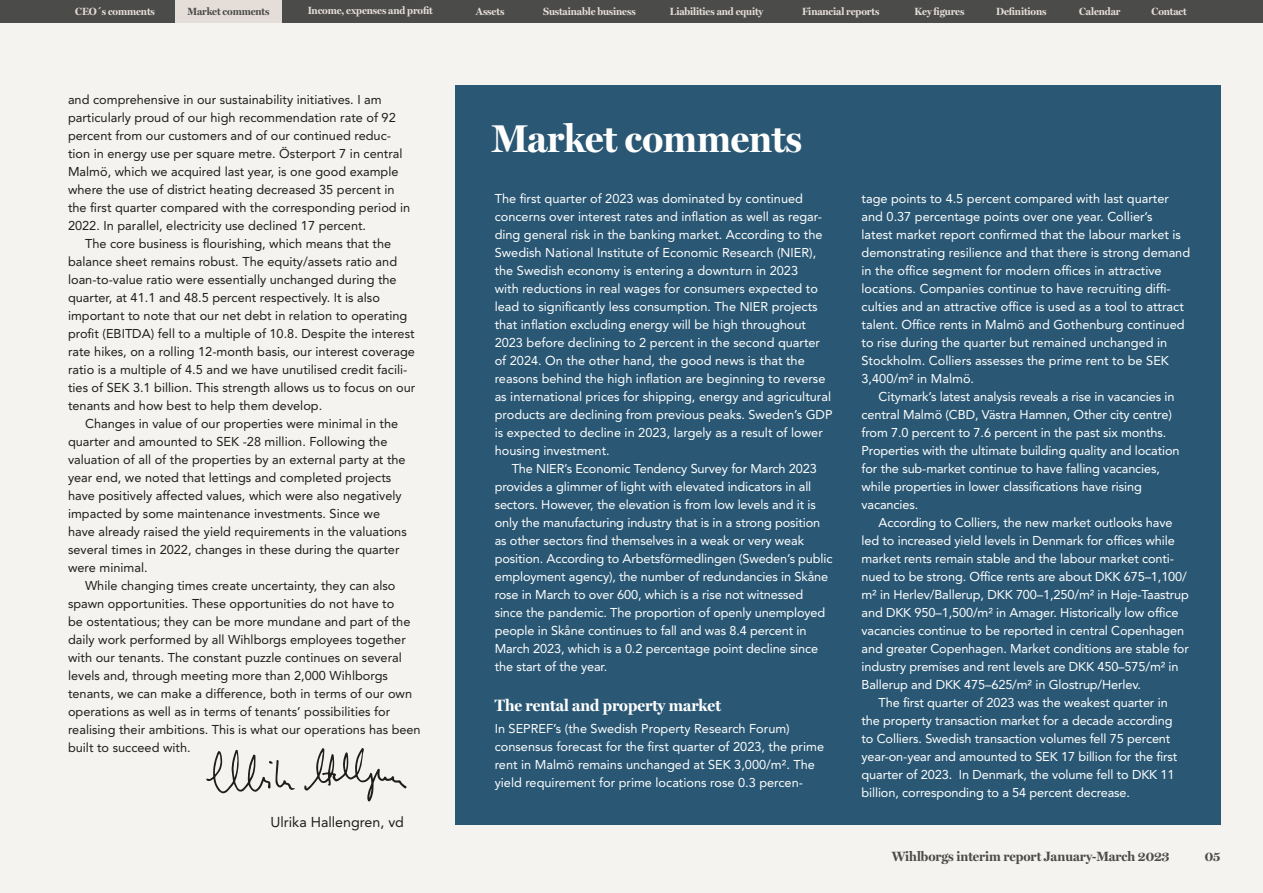
<style>
.page{position:relative;width:1263px;height:893px;background:#f5f3f0}
.page>*{position:absolute;margin:0;border:0;box-sizing:border-box;transform-origin:0 0}
.Stor_rubrik__färg{font:700 39px "Miller Display";color:#fff}
.Liten_rubrik__grå{font:700 16.5px "Miller Display";color:#fff}
.Brödtext_vd-ord{font:14.25px "Avenir LT Std";color:#1d1d1b}
.t1{font:700 13.5px "Miller Display";color:#4b4b4a}
.Brödtext_med_indrag{font:12.75px/18px "Avenir LT Std";color:#1d1d1b}
.Brödtext_med_indrag-2{font:12.75px/18px "Avenir LT Std";letter-spacing:-.01em;color:#fff}
.Brödtext{font:12.75px/18px "Avenir LT Std";color:#fff}
.t2{font:700 10.5px "Miller Display";letter-spacing:-.01em;color:#e5ded8}
.Ingress{font:700 10.5px "Miller Display";letter-spacing:-.01em;color:#4b4b4a}
.s1{color:#e5ded8}
</style>
<div class="page">
<div style="left:455px;top:85px;width:765px;height:740px;background:#2a5874"></div>
<svg style="left:304px;top:748px;width:103px;height:54px"></svg>
<svg style="left:206px;top:750px;width:89px;height:43px"></svg>
<div style="left:0;top:0;width:1263px;height:23px;background:#4b4b4a"></div>
<div style="left:175px;top:0;width:107px;height:23px;background:#e5ded8"></div>
<p class="t2" style="left:75px;top:5px;width:81px">CEO´s comments</p>
<p class="Ingress" style="left:188px;top:5px;width:83px"><span class="s1">Marke</span> t comments</p>
<p class="t2" style="left:308px;top:4px;width:126px">Income, expenses and profit</p>
<p class="t2" style="left:476px;top:5px;width:30px">Assets</p>
<p class="t2" style="left:543px;top:5px;width:94px">Sustainable business</p>
<p class="t2" style="left:670px;top:5px;width:95px">Liabilities and equity</p>
<p class="t2" style="left:802px;top:5px;width:79px">Financial reports</p>
<p class="t2" style="left:914px;top:5px;width:52px">Key figures</p>
<p class="t2" style="left:996px;top:5px;width:52px">Definitions</p>
<p class="t2" style="left:1079px;top:5px;width:43px">Calendar</p>
<p class="t2" style="left:1151px;top:5px;width:37px">Contact</p>
<p class="Brödtext_med_indrag" style="left:68px;top:90px;width:344px">and comprehensive in our sustainability initiatives. I am particularly proud of our high recommendation rate of 92 percent from our customers and of our continued reduc&shy;tion in energy use per square metre. Österport 7 in central Malmö, which we acquired last year, is one good example where the use of district heating decreased 35 percent in the first quarter compared with the corresponding period in 2022. In parallel, electricity use declined 17 percent.</p>
<p class="Brödtext_med_indrag" style="left:68px;top:234px;width:349px;text-indent:17px">The core business is flourishing, which means that the balance sheet remains robust. The equity/assets ratio and loan-to-value ratio were essentially unchanged during the quarter, at 41.1 and 48.5 percent respectively. It is also important to note that our net debt in relation to operating profit (EBITDA) fell to a multiple of 10.8. Despite the interest rate hikes, on a rolling 12-month basis, our interest coverage ratio is a multiple of 4.5 and we have unutilised credit facili&shy;ties of SEK 3.1 billion. This strength allows us to focus on our tenants and how best to help them develop.</p>
<p class="Brödtext_med_indrag" style="left:68px;top:414px;width:340px;text-indent:17px">Changes in value of our properties were minimal in the quarter and amounted to SEK -28 million. Following the valuation of all of the properties by an external party at the year end, we noted that lettings and completed projects have positively affected values, which were also negatively impacted by some maintenance investments. Since we have already raised the yield requirements in the valuations several times in 2022, changes in these during the quarter were minimal.</p>
<p class="Brödtext_med_indrag" style="left:68px;top:576px;width:354px;text-indent:17px">While changing times create uncertainty, they can also spawn opportunities. These opportunities do not have to<br>be ostentatious; they can be more mundane and part of the daily work performed by all Wihlborgs employees together with our tenants. The constant puzzle continues on several levels and, through meeting more than 2,000 Wihlborgs tenants, we can make a difference, both in terms of our own operations as well as in terms of tenants’ possibilities for realising their ambitions. This is what our operations has been built to succeed with.</p>
<p class="Brödtext_vd-ord" style="left:270px;top:814px;width:135px">Ulrika Hallengren, vd</p>
<p class="Stor_rubrik__färg" style="left:492px;top:116px;width:311px">Market comments</p>
<p class="Brödtext" style="left:495px;top:190px;width:339px">The first quarter of 2023 was dominated by continued concerns over interest rates and inflation as well as regar&shy;ding general risk in the banking market. According to the Swedish National Institute of Economic Research (NIER), the Swedish economy is entering a downturn in 2023<br>with reductions in real wages for consumers expected to lead to significantly less consumption. The NIER projects that inflation excluding energy will be high throughout 2023 before declining to 2 percent in the second quarter of 2024. On the other hand, the good news is that the reasons behind the high inflation are beginning to reverse as international prices for shipping, energy and agricultural products are declining from previous peaks. Sweden’s GDP is expected to decline in 2023, largely as a result of lower housing investment.</p>
<p class="Brödtext_med_indrag-2" style="left:495px;top:460px;width:339px;text-indent:17px">The NIER’s Economic Tendency Survey for March 2023 provides a glimmer of light with elevated indicators in all sectors. However, the elevation is from low levels and it is only the manufacturing industry that is in a strong position as other sectors find themselves in a weak or very weak position. According to Arbetsförmedlingen (Sweden’s public employment agency), the number of redundancies in Skåne rose in March to over 600, which is a rise not witnessed since the pandemic. The proportion of openly unemployed people in Skåne continues to fall and was 8.4 percent in March 2023, which is a 0.2 percentage point decline since the start of the year.</p>
<p class="Liten_rubrik__grå" style="left:495px;top:696px;width:228px">The rental and property market</p>
<p class="Brödtext" style="left:495px;top:720px;width:331px">In SEPREF’s (the Swedish Property Research Forum) consensus forecast for the first quarter of 2023, the prime rent in Malmö remains unchanged at SEK 3,000/m². The yield requirement for prime locations rose 0.3 percen-</p>
<p class="Brödtext" style="left:861px;top:190px;width:330px">tage points to 4.5 percent compared with last quarter and 0.37 percentage points over one year. Collier’s<br>latest market report confirmed that the labour market is demonstrating resilience and that there is strong demand in the office segment for modern offices in attractive locations. Companies continue to have recruiting diffi&shy;culties and an attractive office is used as a tool to attract talent. Office rents in Malmö and Gothenburg continued to rise during the quarter but remained unchanged in Stockholm. Colliers assesses the prime rent to be SEK 3,400/m² in Malmö.</p>
<p class="Brödtext_med_indrag-2" style="left:861px;top:388px;width:319px;text-indent:17px">Citymark’s latest analysis reveals a rise in vacancies in central Malmö (CBD, Västra Hamnen, Other city centre) from 7.0 percent to 7.6 percent in the past six months.<br>Properties with the ultimate building quality and location for the sub-market continue to have falling vacancies, while properties in lower classifications have rising vacancies.</p>
<p class="Brödtext_med_indrag-2" style="left:861px;top:514px;width:329px;text-indent:17px">According to Colliers, the new market outlooks have led to increased yield levels in Denmark for offices while market rents remain stable and the labour market conti&shy;nued to be strong. Office rents are about DKK 675–1,100/ m² in Herlev/Ballerup, DKK 700–1,250/m² in Høje-Taastrup and DKK 950–1,500/m² in Amager. Historically low office vacancies continue to be reported in central Copenhagen and greater Copenhagen. Market conditions are stable for industry premises and rent levels are DKK 450–575/m² in Ballerup and DKK 475–625/m² in Glostrup/Herlev.</p>
<p class="Brödtext_med_indrag-2" style="left:861px;top:694px;width:317px;text-indent:17px">The first quarter of 2023 was the weakest quarter in the property transaction market for a decade according to Colliers. Swedish transaction volumes fell 75 percent year-on-year and amounted to SEK 17 billion for the first quarter of 2023. In Denmark, the volume fell to DKK 11 billion, corresponding to a 54 percent decrease.</p>
<p class="t1" style="left:892px;top:848px;width:279px">Wihlborgs interim report January-March 2023</p>
<p class="t1" style="left:1205px;top:848px;width:17px">05</p>
</div>
